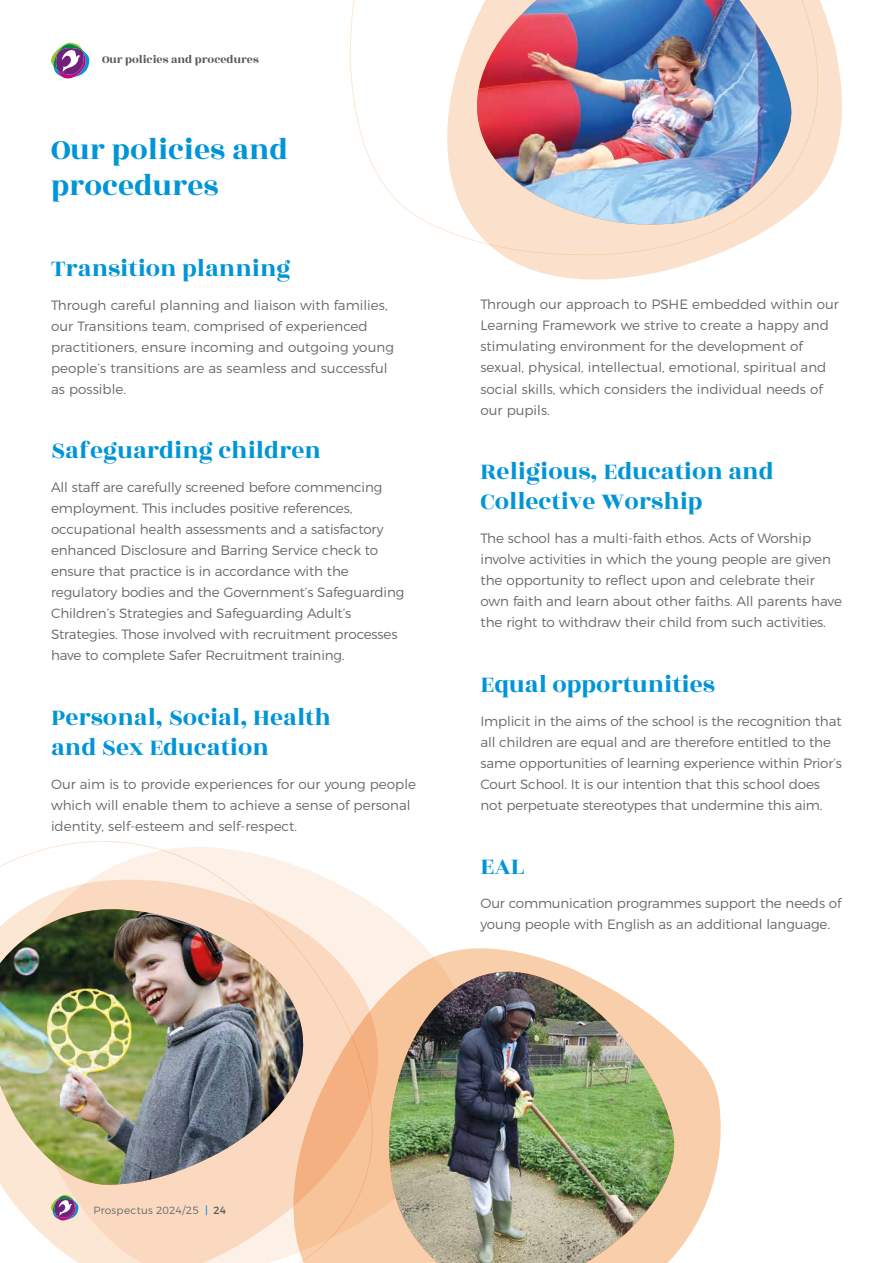
<style>
.page{position:relative;width:893px;height:1263px;background:#fff}
.page>*{position:absolute;margin:0;border:0;box-sizing:border-box;transform-origin:0 0}
.t1{font:31.5px/36px "Rozha One";color:#0095d6}
.t2{font:25.5px/30px "Rozha One";color:#0095d6}
.t3{font:300 13.5px/21px "Montserrat";letter-spacing:-.01em;color:#65696b}
.t4{font:12px "Rozha One";color:#5b5958}
.t5{font:300 10.5px "Montserrat";letter-spacing:.02em;color:#65696b}
.s1{font-weight:400;color:#0095d6}
.s2{font-weight:400;color:#5b5958}
</style>
<div class="page">
<svg style="left:11px;top:843px;width:408px;height:98px"></svg>
<svg style="left:2px;top:877px;width:381px;height:386px;background:#fbe6d5"></svg>
<img style="left:0;top:909px;width:305px;height:277px">
<svg style="left:293px;top:941px;width:428px;height:322px"></svg>
<svg style="left:50px;top:1195px;width:28px;height:26px"></svg>
<svg style="left:51px;top:43px;width:38px;height:36px"></svg>
<img style="left:387px;top:972px;width:293px;height:291px">
<svg style="left:505px;top:23px;width:337px;height:257px"></svg>
<svg style="left:349px;top:0;width:479px;height:257px"></svg>
<img style="left:474px;top:0;width:318px;height:227px">
<p class="t4" style="left:102px;top:51px;width:158px">Our policies and procedures</p>
<h1 class="t1" style="left:51px;top:132px;width:238px">Our policies and procedures</h1>
<h2 class="t2" style="left:51px;top:253px;width:241px">Transition planning</h2>
<p class="t3" style="left:51px;top:293px;width:344px">Through careful planning and liaison with families, our Transitions team, comprised of experienced practitioners, ensure incoming and outgoing young people’s transitions are as seamless and successful as possible.</p>
<h2 class="t2" style="left:51px;top:436px;width:271px">Safeguarding children</h2>
<p class="t3" style="left:51px;top:476px;width:355px">All staff are carefully screened before commencing employment. This includes positive references, occupational health assessments and a satisfactory enhanced Disclosure and Barring Service check to ensure that practice is in accordance with the regulatory bodies and the Government’s Safeguarding Children’s Strategies and Safeguarding Adult’s Strategies. Those involved with recruitment processes have to complete Safer Recruitment training.</p>
<h2 class="t2" style="left:51px;top:702px;width:281px">Personal, Social, Health and Sex Education</h2>
<p class="t3" style="left:51px;top:772px;width:367px">Our aim is to provide experiences for our young people which will enable them to achieve a sense of personal identity, self-esteem and self-respect.</p>
<p class="t3" style="left:480px;top:293px;width:360px">Through our approach to PSHE embedded within our Learning Framework we strive to create a happy and stimulating environment for the development of sexual, physical, intellectual, emotional, spiritual and social skills, which considers the individual needs of our pupils.</p>
<h2 class="t2" style="left:480px;top:457px;width:295px">Religious, Education and<br>Collective Worship</h2>
<p class="t3" style="left:480px;top:526px;width:363px">The school has a multi-faith ethos. Acts of Worship involve activities in which the young people are given the opportunity to reflect upon and celebrate their own faith and learn about other faiths. All parents have the right to withdraw their child from such activities.</p>
<h2 class="t2" style="left:480px;top:669px;width:236px">Equal opportunities</h2>
<p class="t3" style="left:480px;top:709px;width:363px">Implicit in the aims of the school is the recognition that all children are equal and are therefore entitled to the same opportunities of learning experience within Prior’s Court School. It is our intention that this school does not perpetuate stereotypes that undermine this aim.</p>
<h2 class="t2" style="left:480px;top:852px;width:45px">EAL</h2>
<p class="t3" style="left:480px;top:892px;width:362px">Our communication programmes support the needs of young people with English as an additional language.</p>
<p class="t5" style="left:94px;top:1202px;width:134px">Prospectus 2024/25 <span class="s1">|</span> <span class="s2">24</span></p>
</div>
